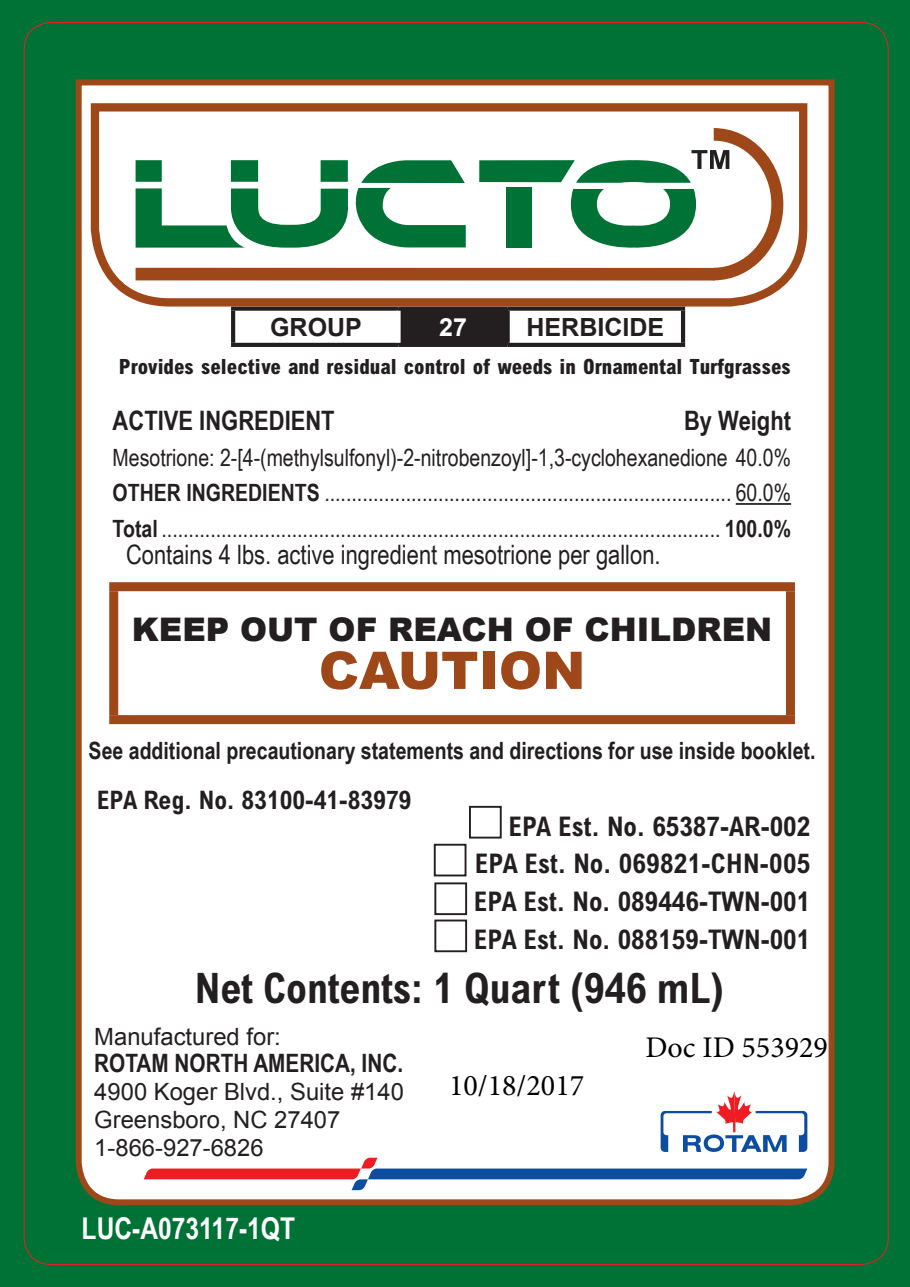
<style>
.page{position:relative;width:910px;height:1287px;background:#fff}
.page>*{position:absolute;margin:0;border:0;box-sizing:border-box;transform-origin:0 0}
.t1{font:900 51.9px "Arial";color:#9e4718}
.t2{font:700 condensed 42px "Arial MT Std";letter-spacing:-.005em;color:#231f20}
.t3{font:900 32.4px "Arial";color:#231f20}
.t4{font:30px "Minion Pro";color:#000}
.t5{font:700 30px "Arial Narrow";color:#fff}
.t6{font:700 condensed 27px/37.8px "Arial MT Std";color:#231f20;text-align:justify}
.t7{font:26.7px "Arial Narrow";color:#231f20}
.t8{font:700 26.7px "Arial Narrow";color:#231f20}
.t9{font:700 condensed 25.5px "Arial MT Std";color:#231f20}
.t10{font:700 25.2px "Arial Narrow";color:#231f20}
.t11{font:700 24.9px "Arial";color:#231f20}
.t12{font:700 24.9px "Arial";color:#fff}
.t13{font:23.7px/35.7px "Arial Narrow";color:#231f20;text-align:justify}
.t14{font:23.7px/27.9px "Arial";color:#231f20}
.t15{font:700 23.7px "Arial Narrow";color:#231f20}
.t16{font:800 condensed 21px "Arial";color:#231f20}
.s1{font-weight:700}
</style>
<div class="page">
<div style="left:0;top:0;width:909px;height:1286px;background:#007236"></div>
<div style="left:75px;top:79px;width:760px;height:1127px;background:#fff"></div>
<hr style="left:735px;top:503px;width:55px;height:2px;background:#231f20">
<div style="left:109px;top:582px;width:685px;height:9px;background:#9e4718"></div>
<div style="left:109px;top:591px;width:9px;height:124px;background:#9e4718"></div>
<div style="left:785px;top:591px;width:9px;height:124px;background:#9e4718"></div>
<div style="left:109px;top:715px;width:685px;height:9px;background:#9e4718"></div>
<svg style="left:660px;top:1091px;width:147px;height:60px;background:#d4d2e0"></svg>
<svg style="left:144px;top:1157px;width:663px;height:33px;background:#c7bed2"></svg>
<div style="left:398px;top:308px;width:109px;height:37px;background:#231f20"></div>
<hr style="left:231px;top:311px;width:4px;height:32px;background:#231f20">
<hr style="left:505px;top:311px;width:4px;height:32px;background:#231f20">
<svg style="left:680px;top:311px;width:4px;height:32px"></svg>
<hr style="left:231px;top:343px;width:167px;height:4px;background:#231f20">
<hr style="left:398px;top:343px;width:109px;height:4px;background:#231f20">
<hr style="left:507px;top:343px;width:177px;height:4px;background:#231f20">
<hr style="left:396px;top:311px;width:4px;height:32px;background:#fff">
<svg style="left:87px;top:99px;width:724px;height:212px;background:#e5d4ca"></svg>
<div style="left:135px;top:268px;width:579px;height:12px;background:#9e4718"></div>
<svg style="left:135px;top:159px;width:330px;height:90px"></svg>
<svg style="left:479px;top:128px;width:304px;height:152px"></svg>
<div style="left:469px;top:805px;width:32px;height:33px;border:2px solid #231f20"></div>
<div style="left:433px;top:843px;width:33px;height:33px;border:2px solid #231f20"></div>
<div style="left:434px;top:882px;width:33px;height:33px;border:2px solid #231f20"></div>
<div style="left:434px;top:919px;width:33px;height:33px;border:2px solid #231f20"></div>
<p class="t11" style="left:270px;top:313px;width:93px">GROUP</p>
<p class="t12" style="left:439px;top:313px;width:29px">27</p>
<p class="t11" style="left:526px;top:313px;width:139px">HERBICIDE</p>
<p class="t16" style="left:119px;top:359px;width:673px">Provides selective and residual control of weeds in Ornamental Turfgrasses</p>
<p class="t8" style="left:113px;top:410px;width:223px">ACTIVE INGREDIENT</p>
<p class="t8" style="left:683px;top:410px;width:108px">By Weight</p>
<p class="t13" style="left:113px;top:442px;width:679px">Mesotrione: 2-[4-(methylsulfonyl)-2-nitrobenzoyl]-1,3-cyclohexanedione 40.0% <span class="s1">OTHER INGREDIENTS</span> ........................................................................... 60.0% <span class="s1">Total</span> ....................................................................................................... <span class="s1">100.0%</span></p>
<p class="t7" style="left:126px;top:544px;width:536px">Contains 4 lbs. active ingredient mesotrione per gallon.</p>
<h3 class="t3" style="left:132px;top:610px;width:641px">KEEP OUT OF REACH OF CHILDREN</h3>
<h1 class="t1" style="left:318px;top:640px;width:268px">CAUTION</h1>
<p class="t15" style="left:89px;top:741px;width:728px">See additional precautionary statements and directions for use inside booklet.</p>
<p class="t9" style="left:97px;top:790px;width:316px">EPA Reg. No. 83100-41-83979</p>
<p class="t6" style="left:473px;top:809px;width:338px;text-indent:35px">EPA Est. No. 65387-AR-002<br>EPA Est. No. 069821-CHN-005<br>EPA Est. No. 089446-TWN-001<br>EPA Est. No. 088159-TWN-001</p>
<h2 class="t2" style="left:195px;top:971px;width:530px">Net Contents: 1 Quart (946 mL)</h2>
<p class="t14" style="left:94px;top:1024px;width:188px">Manufactured for:</p>
<p class="t10" style="left:94px;top:1054px;width:310px">ROTAM NORTH AMERICA, INC.</p>
<p class="t14" style="left:94px;top:1080px;width:311px">4900 Koger Blvd., Suite #140<br>Greensboro, NC 27407<br>1-866-927-6826</p>
<p class="t5" style="left:82px;top:1216px;width:215px">LUC-A073117-1QT</p>
<p class="t4" style="left:449px;top:1065px;width:137px">10/18/2017</p>
<p class="t4" style="left:645px;top:1027px;width:184px">Doc ID 553929</p>
</div>
